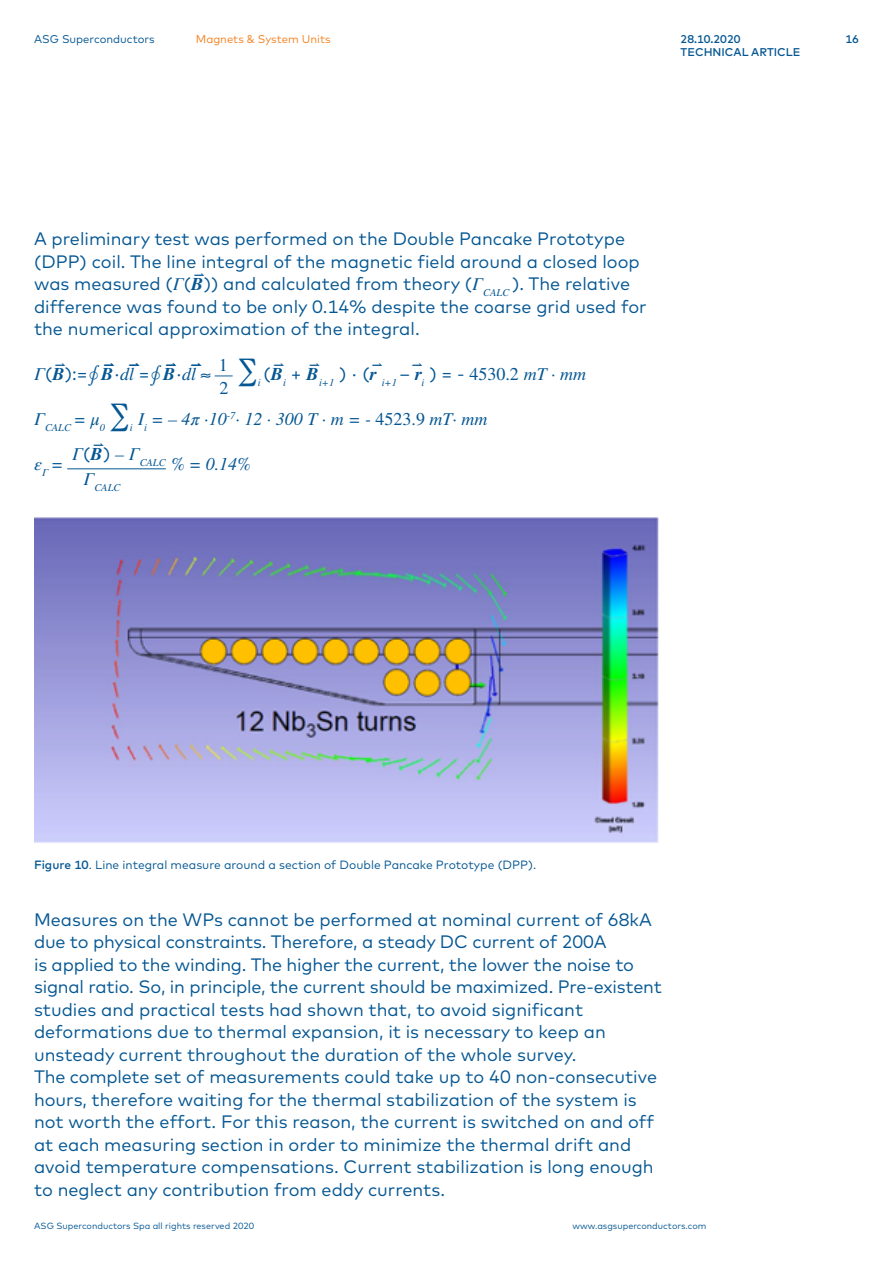
<style>
.page{position:relative;width:893px;height:1263px;background:#fff}
.page>*{position:absolute;margin:0;border:0;box-sizing:border-box;transform-origin:0 0}
.t1{font:italic 22.5px "STIX General";color:#055793}
.t2{font:18px/22.5px "Mark";color:#055793}
.t3{font:italic 18px "STIX General";color:#055793}
.t4{font:18px "STIX General";color:#055793}
.t5{font:12px "Mark";color:#055793}
.t6{font:500 11.25px/13.5px "Mark";color:#055793}
.t7{font:11.25px "Mark";color:#f58220}
.t8{font:11.25px "Mark";color:#055793}
.t9{font:italic 10.5px "STIX General";color:#055793}
.t10{font:9px "Mark";color:#055793}
.s1{font-family:"STIX General";font-style:italic}
.s2{font-family:"STIX General";font-weight:700;font-style:italic}
.s3{font-family:"STIX General";font-style:italic;font-size:22.5px}
.s4{font-family:"STIX General"}
.s5{font-style:normal}
.s6{font-weight:500}
</style>
<div class="page">
<img style="left:34px;top:517px;width:625px;height:326px">
<hr style="left:67px;top:469px;width:99px;height:1px;background:#055793">
<p class="t8" style="left:34px;top:32px;width:122px">ASG Superconductors</p>
<p class="t6" style="left:681px;top:32px;width:121px">28.10.2020<br>TECHNICAL ARTICLE</p>
<p class="t7" style="left:196px;top:32px;width:136px">Magnets &amp; System Units</p>
<p class="t6" style="left:845px;top:32px;width:15px">16</p>
<p class="t2" style="left:34px;top:228px;width:607px">A preliminary test was performed on the Double Pancake Prototype (DPP) coil. The line integral of the magnetic field around a closed loop was measured (<span class="s1">Γ</span>(<span class="s2">B</span>)) and calculated from theory (<span class="s1">Γ</span><sub>CALC</sub> ). The relative</p>
<p class="t1" style="left:204px;top:267px;width:11px">⃑</p>
<p class="t2" style="left:34px;top:295px;width:614px">difference was found to be only 0.14% despite the coarse grid used for the numerical approximation of the integral.</p>
<p class="t2" style="left:34px;top:367px;width:200px;line-height:13.5px;text-align:right"><span class="s1">Γ</span>(<span class="s2">B</span>):=<span class="s3">⃑</span> <span class="s4">∮</span> <span class="s2">B</span>∙<span class="s3">⃑</span><span class="s1">dl</span> =<span class="s3">⃑</span><span class="s4">∮</span> <span class="s2">B</span>∙<span class="s3">⃑</span><span class="s1">dl</span> ≈<span class="s3">⃑</span> <span class="s4">—<br>2</span></p>
<p class="t9" style="left:258px;top:375px;width:330px">i <sup>(</sup><sup>B</sup><sup>⃑</sup>i <sup>+</sup> <sup>B</sup><sup>⃑</sup>i+1 <sup>)</sup> <sup>∙</sup> <sup>(</sup><sup>r</sup> <sup>⃑</sup>i+1 <sup>–</sup> <sup>r</sup><sup>⃑</sup>i <sup>)</sup> <sup>=</sup> <sup>-</sup> <sup>4530.2</sup> <sup>mT</sup> <sup>∙</sup> <sup>mm</sup></p>
<p class="t9" style="left:34px;top:420px;width:73px"><sup>Γ</sup>CALC <sup>=</sup> <sup>μ</sup>0</p>
<p class="t3" style="left:130px;top:407px;width:359px"><sub>i</sub> I<sub>i</sub> = – 4π ∙10<sup>-7</sup>∙ 12 ∙ 300 T ∙ m = - <span class="s5">4523.9</span> mT∙ mm</p>
<p class="t3" style="left:34px;top:452px;width:31px">ε<sub>Γ</sub> =</p>
<p class="t4" style="left:219px;top:352px;width:10px">1</p>
<p class="t3" style="left:72px;top:452px;width:180px">Γ<sup>(</sup><sup>B</sup><sup>)</sup> <sup>⃑</sup>– Γ<sup>CALC</sup> % = 0.14%</p>
<p class="t9" style="left:84px;top:480px;width:39px"><sup>Γ</sup>CALC</p>
<p class="t5" style="left:34px;top:858px;width:504px"><span class="s6">Figure 10</span>. Line integral measure around a section of Double Pancake Prototype (DPP).</p>
<p class="t2" style="left:34px;top:908px;width:629px">Measures on the WPs cannot be performed at nominal current of 68kA due to physical constraints. Therefore, a steady DC current of 200A<br>is applied to the winding. The higher the current, the lower the noise to signal ratio. So, in principle, the current should be maximized. Pre-existent studies and practical tests had shown that, to avoid significant deformations due to thermal expansion, it is necessary to keep an unsteady current throughout the duration of the whole survey.<br>The complete set of measurements could take up to 40 non-consecutive hours, therefore waiting for the thermal stabilization of the system is not worth the effort. For this reason, the current is switched on and off at each measuring section in order to minimize the thermal drift and avoid temperature compensations. Current stabilization is long enough to neglect any contribution from eddy currents.</p>
<p class="t10" style="left:34px;top:1221px;width:222px">ASG Superconductors Spa all rights reserved 2020</p>
<p class="t10" style="left:572px;top:1221px;width:135px">www.asgsuperconductors.com</p>
</div>
